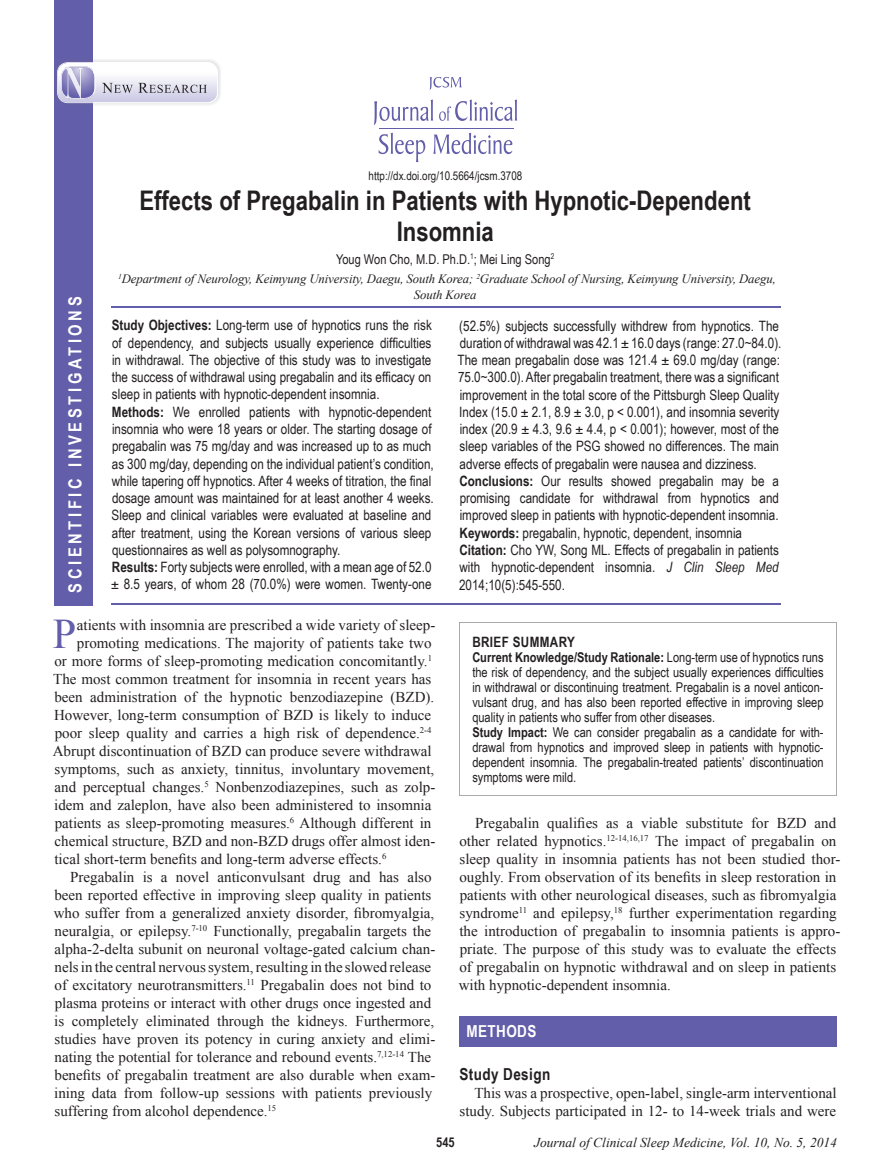
<style>
.page{position:relative;width:891px;height:1175px;background:#fff}
.page>*{position:absolute;margin:0;border:0;box-sizing:border-box;transform-origin:0 0}
.t1{font:42.15px "Times New Roman";color:#625ea9}
.t2{font:700 27px/30.8px "Arial Narrow";color:#231f20;text-align:center}
.t3{font:700 18px "Arial Narrow";letter-spacing:.2em;color:#fff}
.t4{font:700 16.5px "Arial Narrow";letter-spacing:.025em;color:#231f20}
.t5{font:700 16.5px "Arial Narrow";letter-spacing:.025em;color:#fff}
.t6{font:15px/18px "Times New Roman";color:#231f20}
.t7{font:14.25px/17.2px "Arial Narrow";color:#231f20}
.t8{font:700 14.25px "Arial Narrow";letter-spacing:.025em;color:#231f20}
.t9{font:13.5px/15px "Arial Narrow";color:#231f20}
.t10{font:italic 13.5px "Times New Roman";color:#231f20}
.t11{font:700 13.5px "Arial Narrow";color:#231f20}
.t12{font:italic 12.75px/15.3px "Times New Roman";letter-spacing:-.01em;color:#231f20;text-align:center}
.t13{font:12px "Arial Narrow";color:#231f20}
.s1{font-weight:700}
.s2{font-style:italic}
</style>
<div class="page">
<div style="left:54px;top:0;width:39px;height:605px;background:#625ea9"></div>
<hr style="left:111px;top:306px;width:669px;height:2px;background:#625ea9">
<hr style="left:111px;top:603px;width:669px;height:2px;background:#625ea9">
<hr style="left:379px;top:128px;width:135px;height:1px;background:#625ea9">
<svg style="left:430px;top:77px;width:32px;height:13px"></svg>
<svg style="left:374px;top:100px;width:59px;height:25px"></svg>
<svg style="left:439px;top:100px;width:78px;height:21px"></svg>
<svg style="left:379px;top:133px;width:46px;height:29px"></svg>
<svg style="left:433px;top:133px;width:79px;height:21px"></svg>
<img style="left:55px;top:60px;width:38px;height:44px">
<svg style="left:57px;top:62px;width:161px;height:41px"></svg>
<div style="left:459px;top:1016px;width:378px;height:30px;background:#625ea9"></div>
<svg style="left:459px;top:622px;width:378px;height:173px"></svg>
<p class="t13" style="left:369px;top:167px;width:155px">http://dx.doi.org/10.5664/jcsm.3708</p>
<h2 class="t2" style="left:139px;top:184px;width:613px">Effects of Pregabalin in Patients with Hypnotic-Dependent<br>Insomnia</h2>
<p class="t9" style="left:336px;top:251px;width:220px">Youg Won Cho, M.D. Ph.D.<sup>1</sup>; Mei Ling Song<sup>2</sup></p>
<p class="t12" style="left:118px;top:271px;width:659px"><sup>1</sup>Department of Neurology, Keimyung University, Daegu, South Korea; <sup>2</sup>Graduate School of Nursing, Keimyung University, Daegu,<br>South Korea</p>
<p class="t3" style="left:61px;top:592px;width:298px;rotate:-90deg">SCIENTIFIC INVESTIGATIONS</p>
<h1 class="t1" style="left:53px;top:606px;width:25px">P</h1>
<p class="t6" style="left:77px;top:616px;width:360px">atients with insomnia are prescribed a wide variety of sleep-</p>
<p class="t7" style="left:111px;top:316px;width:324px"><span class="s1">Study Objectives:</span> Long-term use of hypnotics runs the risk of dependency, and subjects usually experience difficulties in withdrawal. The objective of this study was to investigate the success of withdrawal using pregabalin and its efficacy on sleep in patients with hypnotic-dependent insomnia.<br><span class="s1">Methods:</span> We enrolled patients with hypnotic-dependent insomnia who were 18 years or older. The starting dosage of pregabalin was 75 mg/day and was increased up to as much as 300 mg/day, depending on the individual patient’s condition, while tapering off hypnotics. After 4 weeks of titration, the final dosage amount was maintained for at least another 4 weeks.<br>Sleep and clinical variables were evaluated at baseline and after treatment, using the Korean versions of various sleep questionnaires as well as polysomnography.<br><span class="s1">Results:</span> Forty subjects were enrolled, with a mean age of 52.0 ± 8.5 years, of whom 28 (70.0%) were women. Twenty-one</p>
<p class="t7" style="left:458px;top:316px;width:325px">(52.5%) subjects successfully withdrew from hypnotics. The duration of withdrawal was 42.1 ± 16.0 days (range: 27.0~84.0).<br>The mean pregabalin dose was 121.4 ± 69.0 mg/day (range:<br>75.0~300.0). After pregabalin treatment, there was a significant improvement in the total score of the Pittsburgh Sleep Quality Index (15.0 ± 2.1, 8.9 ± 3.0, p &lt; 0.001), and insomnia severity index (20.9 ± 4.3, 9.6 ± 4.4, p &lt; 0.001); however, most of the sleep variables of the PSG showed no differences. The main adverse effects of pregabalin were nausea and dizziness.<br><span class="s1">Conclusions:</span> Our results showed pregabalin may be a promising candidate for withdrawal from hypnotics and improved sleep in patients with hypnotic-dependent insomnia.<br><span class="s1">Keywords:</span> pregabalin, hypnotic, dependent, insomnia <span class="s1">Citation:</span> Cho YW, Song ML. Effects of pregabalin in patients with hypnotic-dependent insomnia. <span class="s2">J Clin Sleep Med </span>2014;10(5):545-550.</p>
<p class="t8" style="left:472px;top:631px;width:104px">BRIEF SUMMARY</p>
<p class="t9" style="left:472px;top:649px;width:353px"><span class="s1">Current Knowledge/Study Rationale:</span> Long-term use of hypnotics runs the risk of dependency, and the subject usually experiences difficulties in withdrawal or discontinuing treatment. Pregabalin is a novel anticon&shy;vulsant drug, and has also been reported effective in improving sleep quality in patients who suffer from other diseases.<br><span class="s1">Study Impact:</span> We can consider pregabalin as a candidate for with&shy;drawal from hypnotics and improved sleep in patients with hypnotic&shy;dependent insomnia. The pregabalin-treated patients’ discontinuation symptoms were mild.</p>
<p class="t6" style="left:77px;top:634px;width:356px">promoting medications. The majority of patients take two</p>
<p class="t6" style="left:54px;top:652px;width:379px">or more forms of sleep-promoting medication concomitantly.<sup>1</sup></p>
<p class="t6" style="left:53px;top:670px;width:380px">The most common treatment for insomnia in recent years has</p>
<p class="t6" style="left:54px;top:688px;width:381px">been administration of the hypnotic benzodiazepine (BZD).</p>
<p class="t6" style="left:54px;top:706px;width:379px">However, long-term consumption of BZD is likely to induce</p>
<p class="t6" style="left:55px;top:724px;width:378px">poor sleep quality and carries a high risk of dependence.<sup>2-4</sup></p>
<p class="t6" style="left:53px;top:742px;width:380px">Abrupt discontinuation of BZD can produce severe withdrawal</p>
<p class="t6" style="left:55px;top:760px;width:381px">symptoms, such as anxiety, tinnitus, involuntary movement,</p>
<p class="t6" style="left:55px;top:778px;width:382px">and perceptual changes.<sup>5</sup> Nonbenzodiazepines, such as zolp-</p>
<p class="t6" style="left:54px;top:796px;width:379px">idem and zaleplon, have also been administered to insomnia</p>
<p class="t6" style="left:55px;top:814px;width:378px">patients as sleep-promoting measures.<sup>6</sup> Although different in</p>
<p class="t6" style="left:55px;top:832px;width:382px">chemical structure, BZD and non-BZD drugs offer almost iden-</p>
<p class="t6" style="left:54px;top:850px;width:333px">tical short-term benefits and long-term adverse effects.<sup>6</sup></p>
<p class="t6" style="left:70px;top:868px;width:363px">Pregabalin is a novel anticonvulsant drug and has also</p>
<p class="t6" style="left:54px;top:886px;width:378px">been reported effective in improving sleep quality in patients</p>
<p class="t6" style="left:54px;top:904px;width:382px">who suffer from a generalized anxiety disorder, fibromyalgia,</p>
<p class="t6" style="left:55px;top:922px;width:378px">neuralgia, or epilepsy.<sup>7-10</sup> Functionally, pregabalin targets the</p>
<p class="t6" style="left:55px;top:940px;width:382px">alpha-2-delta subunit on neuronal voltage-gated calcium chan-</p>
<p class="t6" style="left:55px;top:958px;width:378px">nels in the central nervous system, resulting in the slowed release</p>
<p class="t6" style="left:55px;top:976px;width:378px">of excitatory neurotransmitters.<sup>11</sup> Pregabalin does not bind to</p>
<p class="t6" style="left:55px;top:994px;width:378px">plasma proteins or interact with other drugs once ingested and</p>
<p class="t6" style="left:54px;top:1012px;width:382px">is completely eliminated through the kidneys. Furthermore,</p>
<p class="t6" style="left:55px;top:1030px;width:382px">studies have proven its potency in curing anxiety and elimi-</p>
<p class="t6" style="left:55px;top:1048px;width:378px">nating the potential for tolerance and rebound events.<sup>7,12-14</sup> The</p>
<p class="t6" style="left:55px;top:1066px;width:382px">benefits of pregabalin treatment are also durable when exam-</p>
<p class="t6" style="left:54px;top:1084px;width:379px">ining data from follow-up sessions with patients previously</p>
<p class="t6" style="left:55px;top:1102px;width:223px">suffering from alcohol dependence.<sup>15</sup></p>
<p class="t6" style="left:459px;top:814px;width:383px;text-indent:16px">Pregabalin qualifies as a viable substitute for BZD and other related hypnotics.<sup>12-14,16,17</sup> The impact of pregabalin on sleep quality in insomnia patients has not been studied thor&shy;oughly. From observation of its benefits in sleep restoration in patients with other neurological diseases, such as fibromyalgia syndrome<sup>11</sup> and epilepsy,<sup>18</sup> further experimentation regarding the introduction of pregabalin to insomnia patients is appro&shy;priate. The purpose of this study was to evaluate the effects of pregabalin on hypnotic withdrawal and on sleep in patients with hypnotic-dependent insomnia.</p>
<p class="t5" style="left:466px;top:1019px;width:72px">METHODS</p>
<p class="t4" style="left:459px;top:1062px;width:92px">Study Design</p>
<p class="t6" style="left:460px;top:1084px;width:379px;text-align:right">This was a prospective, open-label, single-arm interventional study. Subjects participated in 12- to 14-week trials and were</p>
<p class="t11" style="left:436px;top:1132px;width:20px">545</p>
<p class="t10" style="left:534px;top:1133px;width:304px">Journal of Clinical Sleep Medicine, Vol. 10, No. 5, 2014</p>
</div>
